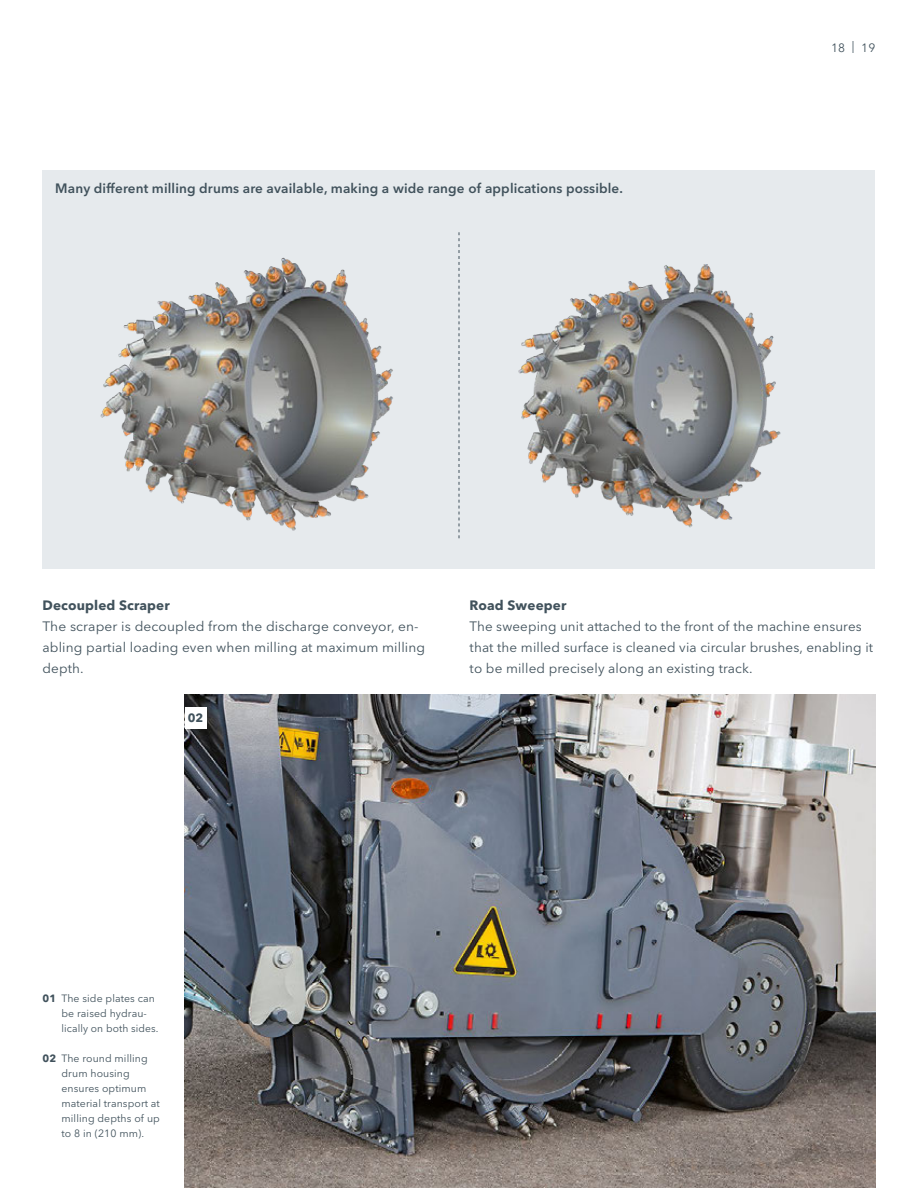
<style>
.page{position:relative;width:918px;height:1188px;background:#fff}
.page>*{position:absolute;margin:0;border:0;box-sizing:border-box;transform-origin:0 0}
.t1{font:13.5px/21px "Avenir Next LT Pro";letter-spacing:.01em;color:#41525c}
.t2{font:600 13.5px "Avenir Next LT Pro";letter-spacing:.01em;color:#41525c}
.t3{font:700 13.5px "Avenir Next LT Pro";letter-spacing:.01em;color:#41525c}
.t4{font:12px "Avenir Next LT Pro";color:#41525c}
.t5{font:700 12px "Avenir Next LT Pro";color:#41525c}
.t6{font:10.5px/15px "Avenir Next LT Pro";letter-spacing:.01em;color:#41525c}
.s1{font-weight:700}
</style>
<div class="page">
<img style="left:185px;top:694px;width:690px;height:494px">
<div style="left:43px;top:170px;width:832px;height:398px;background:#e6eaed"></div>
<img style="left:458px;top:265px;width:323px;height:271px">
<img style="left:100px;top:257px;width:293px;height:274px">
<div style="left:185px;top:707px;width:21px;height:21px;background:#fff"></div>
<svg style="left:459px;top:232px;width:1px;height:306px"></svg>
<p class="t2" style="left:55px;top:180px;width:569px">Many different milling drums are available, making a wide range of applications possible.</p>
<p class="t4" style="left:831px;top:40px;width:46px">18 | 19</p>
<p class="t3" style="left:43px;top:597px;width:129px">Decoupled Scraper</p>
<p class="t1" style="left:43px;top:616px;width:384px">The scraper is decoupled from the discharge conveyor, en&shy;abling partial loading even when milling at maximum milling depth.</p>
<p class="t5" style="left:188px;top:711px;width:17px">02</p>
<p class="t3" style="left:470px;top:597px;width:98px">Road Sweeper</p>
<p class="t1" style="left:470px;top:616px;width:405px">The sweeping unit attached to the front of the machine ensures that the milled surface is cleaned via circular brushes, enabling it to be milled precisely along an existing track.</p>
<p class="t6" style="left:62px;top:991px;width:99px;text-indent:-19px"><span class="s1">01</span> The side plates can be raised hydrau&shy;lically on both sides.</p>
<p class="t6" style="left:62px;top:1051px;width:100px;text-indent:-19px"><span class="s1">02</span> The round milling drum housing ensures optimum material transport at milling depths of up to 8 in (210 mm).</p>
</div>
